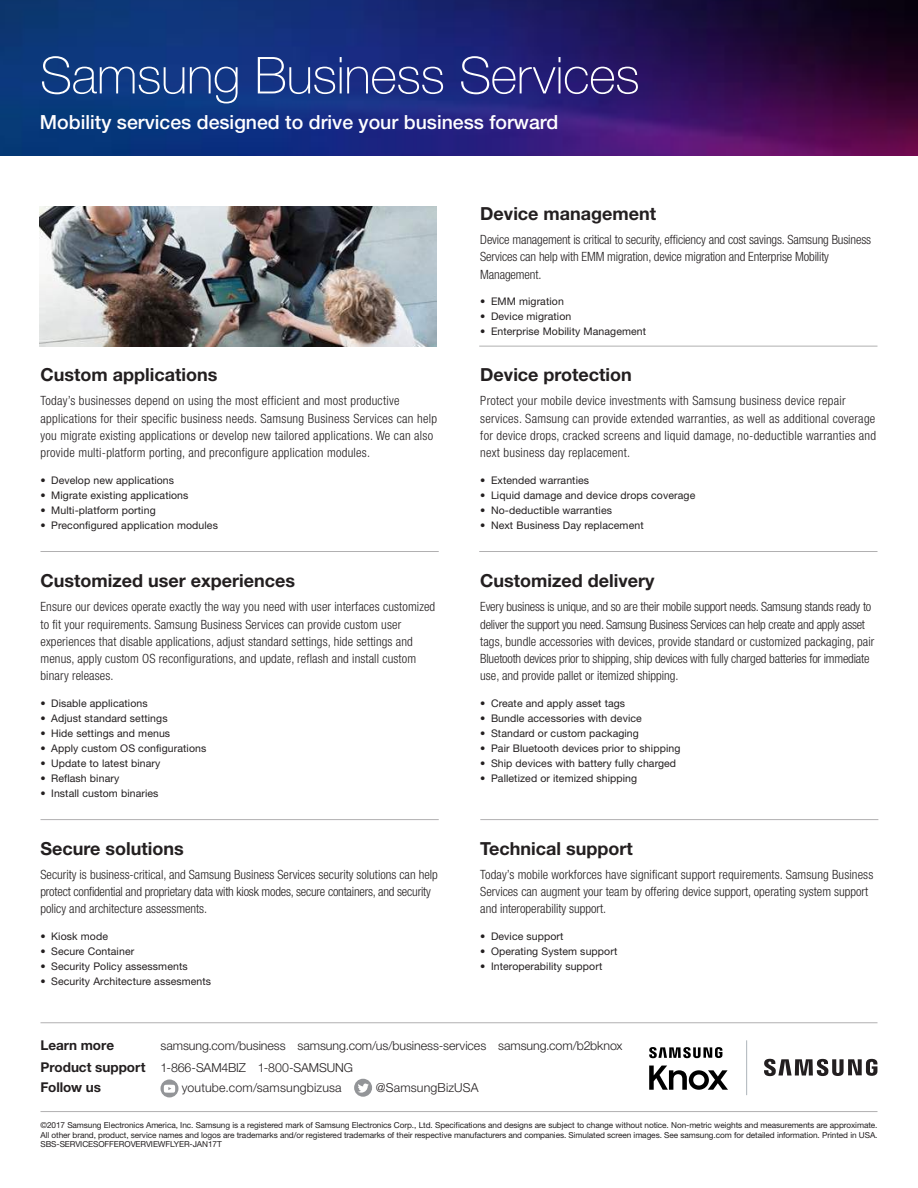
<style>
.page{position:relative;width:918px;height:1188px;background:#fff}
.page>*{position:absolute;margin:0;border:0;box-sizing:border-box;transform-origin:0 0}
.t1{font:100 51px "Helvetica Neue";letter-spacing:-.01em;color:#fff}
.t2{font:500 19.5px "Helvetica Neue";color:#fff}
.t3{font:700 18px "Helvetica Neue";color:#231f20}
.t4{font:700 13.5px "Helvetica Neue";letter-spacing:-.005em;color:#231f20}
.t5{font:300 condensed 12.75px/17.2px "Helvetica Neue";letter-spacing:.01em;color:#231f20}
.t6{font:300 condensed 12.75px/17.2px "Helvetica Neue";letter-spacing:-.015em;color:#231f20}
.t7{font:300 condensed 12.75px/17.2px "Helvetica Neue";letter-spacing:-.01em;color:#231f20}
.t8{font:300 12.3px/22.2px "Helvetica Neue";letter-spacing:-.005em;color:#231f20}
.t9{font:300 12.3px "Helvetica Neue";letter-spacing:.015em;color:#231f20}
.t10{font:10.5px "Helvetica Neue";letter-spacing:.01em;color:#231f20}
.t11{font:8.25px/9.8px "Helvetica Neue";letter-spacing:-.01em;color:#231f20;text-align:justify}
.s1{font-weight:700;font-size:13.5px}
</style>
<div class="page">
<img style="left:0;top:0;width:918px;height:156px">
<hr style="left:40px;top:1111px;width:838px;height:1px;background:#b1b0b1">
<img style="left:40px;top:206px;width:397px;height:140px">
<hr style="left:40px;top:551px;width:399px;height:1px;background:#b1b0b1">
<hr style="left:40px;top:819px;width:399px;height:1px;background:#b1b0b1">
<hr style="left:479px;top:346px;width:399px;height:1px;background:#b1b0b1">
<hr style="left:479px;top:551px;width:399px;height:1px;background:#b1b0b1">
<hr style="left:480px;top:819px;width:398px;height:1px;background:#b1b0b1">
<hr style="left:746px;top:1040px;width:1px;height:55px;background:#adb4ba">
<hr style="left:40px;top:1022px;width:838px;height:1px;background:#b1b0b1">
<svg style="left:764px;top:1059px;width:113px;height:17px"></svg>
<svg style="left:649px;top:1066px;width:79px;height:24px"></svg>
<svg style="left:649px;top:1047px;width:73px;height:11px"></svg>
<svg style="left:160px;top:1079px;width:18px;height:18px"></svg>
<svg style="left:164px;top:1085px;width:11px;height:8px"></svg>
<div style="left:354px;top:1079px;width:18px;height:18px;background:#939598;border-radius:50%"></div>
<svg style="left:358px;top:1084px;width:11px;height:9px"></svg>
<h1 class="t1" style="left:40px;top:46px;width:601px">Samsung Business Services</h1>
<h2 class="t2" style="left:40px;top:111px;width:520px">Mobility services designed to drive your business forward</h2>
<h3 class="t3" style="left:40px;top:364px;width:178px">Custom applications</h3>
<p class="t5" style="left:40px;top:392px;width:398px">Today’s businesses depend on using the most efficient and most productive applications for their specific business needs. Samsung Business Services can help you migrate existing applications or develop new tailored applications. We can also provide multi-platform porting, and preconfigure application modules.</p>
<p class="t10" style="left:40px;top:474px;width:135px">• Develop new applications</p>
<p class="t10" style="left:40px;top:489px;width:150px">• Migrate existing applications</p>
<p class="t10" style="left:40px;top:504px;width:117px">• Multi-platform porting</p>
<p class="t10" style="left:40px;top:519px;width:179px">• Preconfigured application modules</p>
<h3 class="t3" style="left:40px;top:570px;width:256px">Customized user experiences</h3>
<p class="t5" style="left:40px;top:598px;width:396px">Ensure our devices operate exactly the way you need with user interfaces customized to fit your requirements. Samsung Business Services can provide custom user experiences that disable applications, adjust standard settings, hide settings and menus, apply custom OS reconfigurations, and update, reflash and install custom binary releases.</p>
<p class="t10" style="left:40px;top:697px;width:109px">• Disable applications</p>
<p class="t10" style="left:40px;top:712px;width:129px">• Adjust standard settings</p>
<p class="t10" style="left:40px;top:727px;width:131px">• Hide settings and menus</p>
<p class="t10" style="left:40px;top:742px;width:167px">• Apply custom OS configurations</p>
<p class="t10" style="left:40px;top:757px;width:121px">• Update to latest binary</p>
<p class="t10" style="left:40px;top:772px;width:80px">• Reflash binary</p>
<p class="t10" style="left:40px;top:787px;width:120px">• Install custom binaries</p>
<h3 class="t3" style="left:40px;top:837px;width:145px">Secure solutions</h3>
<p class="t5" style="left:40px;top:866px;width:399px">Security is business-critical, and Samsung Business Services security solutions can help protect confidential and proprietary data with kiosk modes, secure containers, and security policy and architecture assessments.</p>
<p class="t10" style="left:40px;top:930px;width:69px">• Kiosk mode</p>
<p class="t10" style="left:40px;top:945px;width:95px">• Secure Container</p>
<p class="t10" style="left:40px;top:960px;width:149px">• Security Policy assessments</p>
<p class="t10" style="left:40px;top:975px;width:172px">• Security Architecture assesments</p>
<h3 class="t3" style="left:480px;top:203px;width:177px">Device management</h3>
<p class="t7" style="left:480px;top:231px;width:392px">Device management is critical to security, efficiency and cost savings. Samsung Business<br>Services can help with EMM migration, device migration and Enterprise Mobility<br>Management.</p>
<p class="t10" style="left:480px;top:295px;width:85px">• EMM migration</p>
<p class="t10" style="left:480px;top:310px;width:93px">• Device migration</p>
<p class="t10" style="left:480px;top:325px;width:167px">• Enterprise Mobility Management</p>
<h3 class="t3" style="left:480px;top:364px;width:153px">Device protection</h3>
<p class="t5" style="left:480px;top:392px;width:397px">Protect your mobile device investments with Samsung business device repair services. Samsung can provide extended warranties, as well as additional coverage for device drops, cracked screens and liquid damage, no-deductible warranties and next business day replacement.</p>
<p class="t10" style="left:480px;top:474px;width:110px">• Extended warranties</p>
<p class="t10" style="left:480px;top:489px;width:217px">• Liquid damage and device drops coverage</p>
<p class="t10" style="left:480px;top:504px;width:133px">• No-deductible warranties</p>
<p class="t10" style="left:480px;top:519px;width:165px">• Next Business Day replacement</p>
<h3 class="t3" style="left:480px;top:570px;width:176px">Customized delivery</h3>
<p class="t6" style="left:480px;top:598px;width:396px">Every business is unique, and so are their mobile support needs. Samsung stands ready to deliver the support you need. Samsung Business Services can help create and apply asset tags, bundle accessories with devices, provide standard or customized packaging, pair Bluetooth devices prior to shipping, ship devices with fully charged batteries for immediate use, and provide pallet or itemized shipping.</p>
<p class="t10" style="left:480px;top:697px;width:146px">• Create and apply asset tags</p>
<p class="t10" style="left:480px;top:712px;width:163px">• Bundle accessories with device</p>
<p class="t10" style="left:480px;top:727px;width:160px">• Standard or custom packaging</p>
<p class="t10" style="left:480px;top:742px;width:202px">• Pair Bluetooth devices prior to shipping</p>
<p class="t10" style="left:480px;top:757px;width:197px">• Ship devices with battery fully charged</p>
<p class="t10" style="left:480px;top:772px;width:158px">• Palletized or itemized shipping</p>
<h3 class="t3" style="left:480px;top:837px;width:154px">Technical support</h3>
<p class="t5" style="left:480px;top:866px;width:395px">Today’s mobile workforces have significant support requirements. Samsung Business<br>Services can augment your team by offering device support, operating system support and interoperability support.</p>
<p class="t10" style="left:480px;top:930px;width:85px">• Device support</p>
<p class="t10" style="left:480px;top:945px;width:139px">• Operating System support</p>
<p class="t10" style="left:480px;top:960px;width:124px">• Interoperability support</p>
<p class="t4" style="left:40px;top:1037px;width:75px">Learn more</p>
<p class="t8" style="left:40px;top:1034px;width:584px;text-indent:120px">samsung.com/business samsung.com/us/business-services samsung.com/b2bknox<br><span class="s1">Product support</span> 1-866-SAM4BIZ 1-800-SAMSUNG</p>
<p class="t4" style="left:40px;top:1079px;width:62px">Follow us</p>
<p class="t9" style="left:182px;top:1080px;width:161px">youtube.com/samsungbizusa</p>
<p class="t9" style="left:376px;top:1080px;width:104px">@SamsungBizUSA</p>
<p class="t11" style="left:40px;top:1120px;width:839px">©2017 Samsung Electronics America, Inc. Samsung is a registered mark of Samsung Electronics Corp., Ltd. Specifications and designs are subject to change without notice. Non-metric weights and measurements are approximate.<br>All other brand, product, service names and logos are trademarks and/or registered trademarks of their respective manufacturers and companies. Simulated screen images. See samsung.com for detailed information. Printed in USA.<br>SBS-SERVICESOFFEROVERVIEWFLYER-JAN17T</p>
</div>
